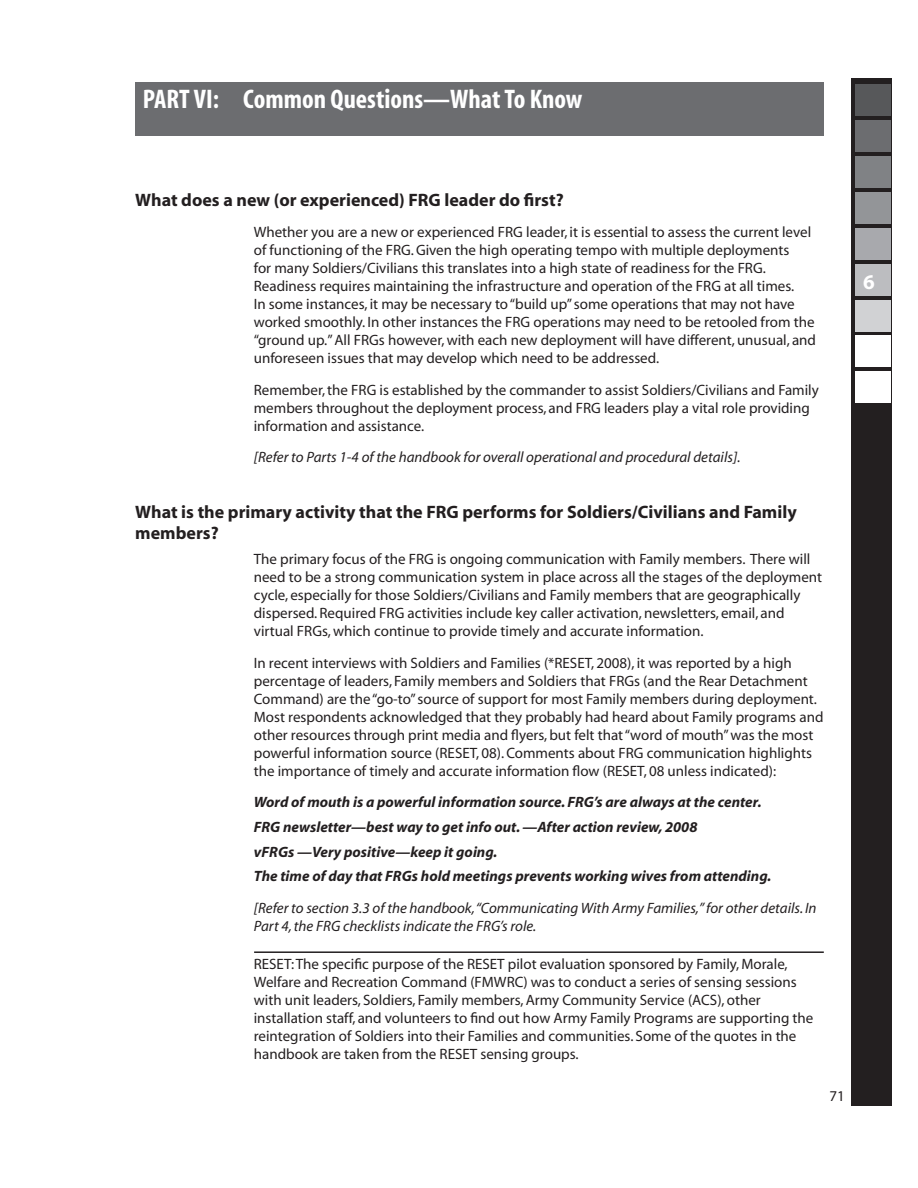
<style>
.page{position:relative;width:918px;height:1188px;background:#fff}
.page>*{position:absolute;margin:0;border:0;box-sizing:border-box;transform-origin:0 0}
.t1{font:700 condensed 27px "Myriad";color:#fff}
.t2{font:700 21px "Myriad";color:#fff}
.t3{font:700 18px/21.6px "Myriad";color:#231f20}
.t4{font:15px/18px "Myriad";color:#231f20}
.t5{font:italic 700 15px "Myriad";color:#231f20}
.t6{font:italic 15px/18px "Myriad";color:#231f20}
</style>
<div class="page">
<div style="left:851px;top:78px;width:40px;height:1028px;background:#231f20"></div>
<div style="left:855px;top:84px;width:36px;height:32px;background:#57585a"></div>
<div style="left:855px;top:120px;width:36px;height:32px;background:#6c6d70"></div>
<div style="left:855px;top:156px;width:36px;height:32px;background:#808285"></div>
<div style="left:855px;top:192px;width:36px;height:32px;background:#939598"></div>
<div style="left:855px;top:228px;width:36px;height:32px;background:#a8a9ad"></div>
<div style="left:855px;top:264px;width:36px;height:32px;background:#bcbdc0"></div>
<div style="left:855px;top:300px;width:36px;height:32px;background:#d1d2d4"></div>
<div style="left:855px;top:335px;width:36px;height:32px;background:#fff"></div>
<div style="left:855px;top:371px;width:36px;height:32px;background:#fff"></div>
<div style="left:135px;top:82px;width:689px;height:54px;background:#6c6d70"></div>
<hr style="left:254px;top:951px;width:570px;height:2px;background:#231f20">
<p class="t1" style="left:143px;top:86px;width:441px">PART VI: Common Questions—What To Know</p>
<p class="t3" style="left:135px;top:190px;width:430px">What does a new (or experienced) FRG leader do first?</p>
<p class="t4" style="left:254px;top:224px;width:564px">Whether you are a new or experienced FRG leader, it is essential to assess the current level of functioning of the FRG. Given the high operating tempo with multiple deployments<br>for many Soldiers/Civilians this translates into a high state of readiness for the FRG.<br>Readiness requires maintaining the infrastructure and operation of the FRG at all times.<br>In some instances, it may be necessary to “build up” some operations that may not have worked smoothly. In other instances the FRG operations may need to be retooled from the “ground up.” All FRGs however, with each new deployment will have different, unusual, and unforeseen issues that may develop which need to be addressed.</p>
<p class="t4" style="left:254px;top:382px;width:567px">Remember, the FRG is established by the commander to assist Soldiers/Civilians and Family members throughout the deployment process, and FRG leaders play a vital role providing information and assistance.</p>
<p class="t6" style="left:254px;top:449px;width:488px">[Refer to Parts 1-4 of the handbook for overall operational and procedural details].</p>
<p class="t3" style="left:135px;top:502px;width:663px">What is the primary activity that the FRG performs for Soldiers/Civilians and Family members?</p>
<p class="t4" style="left:254px;top:551px;width:570px">The primary focus of the FRG is ongoing communication with Family members. There will need to be a strong communication system in place across all the stages of the deployment cycle, especially for those Soldiers/Civilians and Family members that are geographically dispersed. Required FRG activities include key caller activation, newsletters, email, and virtual FRGs, which continue to provide timely and accurate information.</p>
<p class="t4" style="left:254px;top:654px;width:571px">In recent interviews with Soldiers and Families (*RESET, 2008), it was reported by a high percentage of leaders, Family members and Soldiers that FRGs (and the Rear Detachment Command) are the “go-to” source of support for most Family members during deployment.<br>Most respondents acknowledged that they probably had heard about Family programs and other resources through print media and flyers, but felt that “word of mouth” was the most powerful information source (RESET, 08). Comments about FRG communication highlights the importance of timely and accurate information flow (RESET, 08 unless indicated):</p>
<p class="t5" style="left:254px;top:794px;width:509px">Word of mouth is a powerful information source. FRG’s are always at the center.</p>
<p class="t5" style="left:254px;top:819px;width:445px">FRG newsletter—best way to get info out. —After action review, 2008</p>
<p class="t5" style="left:254px;top:844px;width:245px">vFRGs —Very positive—keep it going.</p>
<p class="t5" style="left:254px;top:869px;width:519px">The time of day that FRGs hold meetings prevents working wives from attending.</p>
<p class="t6" style="left:254px;top:900px;width:564px">[Refer to section 3.3 of the handbook, “Communicating With Army Families,” for other details. In<br>Part 4, the FRG checklists indicate the FRG’s role.</p>
<p class="t4" style="left:254px;top:956px;width:561px">RESET: The specific purpose of the RESET pilot evaluation sponsored by Family, Morale, Welfare and Recreation Command (FMWRC) was to conduct a series of sensing sessions with unit leaders, Soldiers, Family members, Army Community Service (ACS), other installation staff, and volunteers to find out how Army Family Programs are supporting the reintegration of Soldiers into their Families and communities. Some of the quotes in the handbook are taken from the RESET sensing groups.</p>
<p class="t4" style="left:829px;top:1087px;width:17px">71</p>
<p class="t2" style="left:863px;top:271px;width:13px">6</p>
</div>
